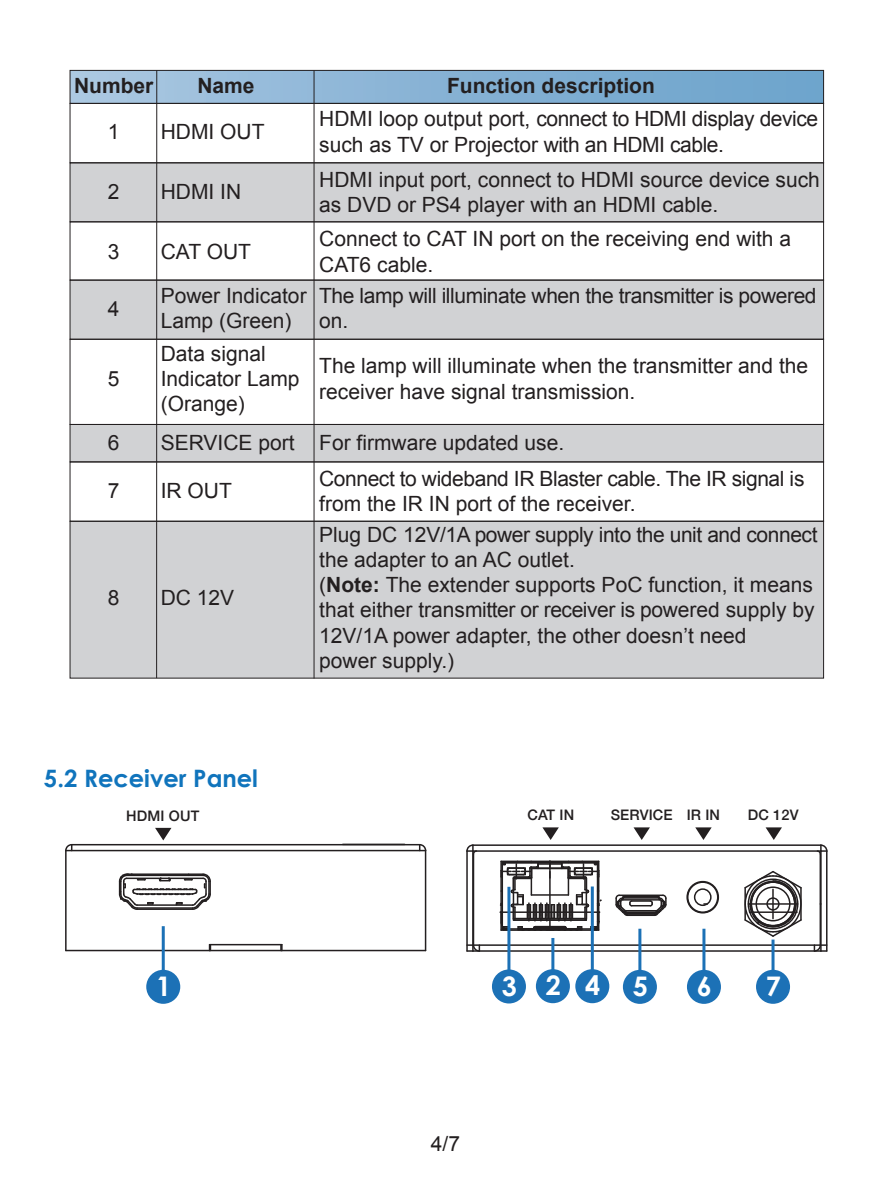
<style>
.page{position:relative;width:893px;height:1191px;background:#fff}
.page>*{position:absolute;margin:0;border:0;box-sizing:border-box;transform-origin:0 0}
.t1{font:700 27px "Century Gothic";color:#fff}
.t2{font:700 24px "Century Gothic";color:#1074bc}
.t3{font:21px/25.2px "Arial";color:#231f20}
.t4{font:21px/25.2px "Arial";letter-spacing:-.02em;color:#231f20}
.t5{font:700 21px "Arial";color:#231f20}
.t6{font:500 14.4px "Helvetica 65";letter-spacing:.01em;color:#231f20}
.s1{font-weight:700}
</style>
<div class="page">
<hr style="left:65px;top:850px;width:2px;height:100px;background:#231f20">
<hr style="left:66px;top:949px;width:144px;height:2px;background:#231f20">
<hr style="left:210px;top:949px;width:72px;height:2px;background:#231f20">
<hr style="left:282px;top:949px;width:144px;height:2px;background:#231f20">
<hr style="left:210px;top:944px;width:72px;height:1px;background:#231f20">
<svg style="left:280px;top:944px;width:3px;height:6px"></svg>
<hr style="left:66px;top:850px;width:360px;height:1px;background:#231f20">
<hr style="left:72px;top:844px;width:348px;height:1px;background:#231f20">
<hr style="left:343px;top:843px;width:62px;height:2px;background:#231f20">
<hr style="left:425px;top:850px;width:1px;height:100px;background:#231f20">
<svg style="left:65px;top:843px;width:8px;height:9px"></svg>
<svg style="left:418px;top:843px;width:9px;height:9px"></svg>
<svg style="left:118px;top:873px;width:93px;height:37px"></svg>
<svg style="left:155px;top:828px;width:16px;height:12px"></svg>
<hr style="left:826px;top:851px;width:1px;height:100px;background:#231f20">
<hr style="left:820px;top:851px;width:2px;height:100px;background:#231f20">
<hr style="left:819px;top:854px;width:2px;height:91px;background:#231f20">
<hr style="left:473px;top:844px;width:348px;height:2px;background:#231f20">
<hr style="left:473px;top:850px;width:348px;height:1px;background:#231f20">
<hr style="left:501px;top:860px;width:98px;height:2px;background:#231f20">
<hr style="left:501px;top:929px;width:98px;height:2px;background:#231f20">
<hr style="left:473px;top:944px;width:347px;height:2px;background:#231f20">
<hr style="left:473px;top:950px;width:348px;height:1px;background:#231f20">
<svg style="left:499px;top:861px;width:103px;height:69px"></svg>
<hr style="left:472px;top:851px;width:2px;height:100px;background:#231f20">
<hr style="left:466px;top:851px;width:2px;height:100px;background:#231f20">
<div style="left:686px;top:881px;width:33px;height:32px;border:2px solid #231f20;border-radius:50%"></div>
<div style="left:687px;top:881px;width:31px;height:32px;border:2px solid #231f20;border-radius:50%"></div>
<div style="left:694px;top:888px;width:18px;height:18px;border:2px solid #231f20;border-radius:50%"></div>
<svg style="left:816px;top:844px;width:12px;height:11px"></svg>
<svg style="left:813px;top:943px;width:14px;height:9px"></svg>
<svg style="left:466px;top:844px;width:12px;height:11px"></svg>
<svg style="left:467px;top:943px;width:14px;height:9px"></svg>
<svg style="left:615px;top:894px;width:52px;height:22px"></svg>
<svg style="left:744px;top:871px;width:58px;height:66px"></svg>
<svg style="left:542px;top:827px;width:17px;height:13px"></svg>
<svg style="left:633px;top:827px;width:17px;height:13px"></svg>
<svg style="left:695px;top:827px;width:17px;height:13px"></svg>
<svg style="left:766px;top:827px;width:16px;height:13px"></svg>
<hr style="left:162px;top:926px;width:3px;height:48px;background:#1c71b6">
<div style="left:146px;top:969px;width:34px;height:34px;background:#1c71b6;border-radius:50%"></div>
<hr style="left:551px;top:938px;width:3px;height:36px;background:#1c71b6">
<div style="left:536px;top:969px;width:34px;height:34px;background:#1c71b6;border-radius:50%"></div>
<hr style="left:507px;top:886px;width:3px;height:88px;background:#1c71b6">
<div style="left:492px;top:969px;width:34px;height:34px;background:#1c71b6;border-radius:50%"></div>
<hr style="left:591px;top:886px;width:3px;height:88px;background:#1c71b6">
<div style="left:575px;top:969px;width:34px;height:34px;background:#1c71b6;border-radius:50%"></div>
<hr style="left:638px;top:928px;width:3px;height:46px;background:#1c71b6">
<div style="left:623px;top:969px;width:34px;height:35px;background:#1c71b6;border-radius:50%"></div>
<hr style="left:702px;top:928px;width:3px;height:46px;background:#1c71b6">
<div style="left:687px;top:969px;width:34px;height:35px;background:#1c71b6;border-radius:50%"></div>
<hr style="left:771px;top:939px;width:3px;height:35px;background:#1c71b6">
<div style="left:756px;top:969px;width:34px;height:34px;background:#1c71b6;border-radius:50%"></div>
<div style="left:70px;top:280px;width:754px;height:60px;background:#d1d2d4;border:1px solid #231f20"></div>
<div style="left:70px;top:162px;width:754px;height:60px;background:#d1d2d4"></div>
<div style="left:70px;top:70px;width:754px;height:33px;background:linear-gradient(to right,#a9c6e0,#69a1ca)"></div>
<div style="left:70px;top:70px;width:754px;height:34px;border:1px solid #231f20"></div>
<div style="left:70px;top:103px;width:754px;height:60px;border:1px solid #231f20"></div>
<div style="left:70px;top:221px;width:754px;height:59px;border:1px solid #231f20"></div>
<div style="left:70px;top:521px;width:754px;height:157px;background:#d1d2d4;border:1px solid #231f20"></div>
<div style="left:70px;top:424px;width:754px;height:38px;background:#d1d2d4"></div>
<div style="left:70px;top:339px;width:754px;height:86px;border:1px solid #231f20"></div>
<div style="left:70px;top:461px;width:754px;height:60px;border:1px solid #231f20"></div>
<hr style="left:314px;top:70px;width:1px;height:608px;background:#231f20">
<hr style="left:156px;top:70px;width:1px;height:608px;background:#231f20">
<p class="t5" style="left:74px;top:72px;width:81px">Number</p>
<p class="t5" style="left:197px;top:72px;width:59px">Name</p>
<p class="t5" style="left:447px;top:72px;width:209px">Function description</p>
<p class="t3" style="left:108px;top:119px;width:13px">1</p>
<p class="t3" style="left:161px;top:119px;width:105px">HDMI OUT</p>
<p class="t4" style="left:319px;top:107px;width:501px">HDMI loop output port, connect to HDMI display device such as TV or Projector with an HDMI cable.</p>
<p class="t3" style="left:108px;top:180px;width:13px">2</p>
<p class="t3" style="left:161px;top:180px;width:82px">HDMI IN</p>
<p class="t3" style="left:108px;top:239px;width:13px">3</p>
<p class="t3" style="left:161px;top:239px;width:92px">CAT OUT</p>
<p class="t3" style="left:319px;top:167px;width:502px">HDMI input port, connect to HDMI source device such as DVD or PS4 player with an HDMI cable.</p>
<p class="t3" style="left:319px;top:227px;width:473px">Connect to CAT IN port on the receiving end with a<br>CAT6 cable.</p>
<p class="t3" style="left:108px;top:296px;width:13px">4</p>
<p class="t3" style="left:108px;top:366px;width:13px">5</p>
<p class="t3" style="left:108px;top:430px;width:13px">6</p>
<p class="t3" style="left:108px;top:478px;width:13px">7</p>
<p class="t3" style="left:161px;top:283px;width:147px">Power Indicator<br>Lamp (Green)</p>
<p class="t4" style="left:319px;top:283px;width:499px">The lamp will illuminate when the transmitter is powered on.</p>
<p class="t3" style="left:161px;top:341px;width:140px">Data signal<br>Indicator Lamp (Orange)</p>
<p class="t3" style="left:319px;top:354px;width:491px">The lamp will illuminate when the transmitter and the receiver have signal transmission.</p>
<p class="t3" style="left:161px;top:430px;width:405px">SERVICE port For firmware updated use.</p>
<p class="t3" style="left:161px;top:478px;width:73px">IR OUT</p>
<p class="t4" style="left:319px;top:466px;width:487px">Connect to wideband IR Blaster cable. The IR signal is from the IR IN port of the receiver.</p>
<p class="t3" style="left:108px;top:585px;width:13px">8</p>
<p class="t3" style="left:161px;top:585px;width:75px">DC 12V</p>
<p class="t3" style="left:319px;top:522px;width:500px">Plug DC 12V/1A power supply into the unit and connect the adapter to an AC outlet.<br>(<span class="s1">Note:</span> The extender supports PoC function, it means that either transmitter or receiver is powered supply by 12V/1A power adapter, the other doesn’t need<br>power supply.)</p>
<p class="t2" style="left:44px;top:760px;width:216px">5.2 Receiver Panel</p>
<p class="t6" style="left:126px;top:807px;width:75px">HDMI OUT</p>
<p class="t6" style="left:527px;top:806px;width:48px">CAT IN</p>
<p class="t6" style="left:611px;top:806px;width:111px">SERVICE IR IN</p>
<p class="t6" style="left:748px;top:806px;width:52px">DC 12V</p>
<p class="t1" style="left:156px;top:965px;width:17px">1</p>
<p class="t1" style="left:502px;top:965px;width:148px">324 5</p>
<p class="t1" style="left:697px;top:965px;width:17px">6</p>
<p class="t1" style="left:766px;top:965px;width:17px">7</p>
<p class="t3" style="left:431px;top:1131px;width:31px">4/7</p>
</div>
